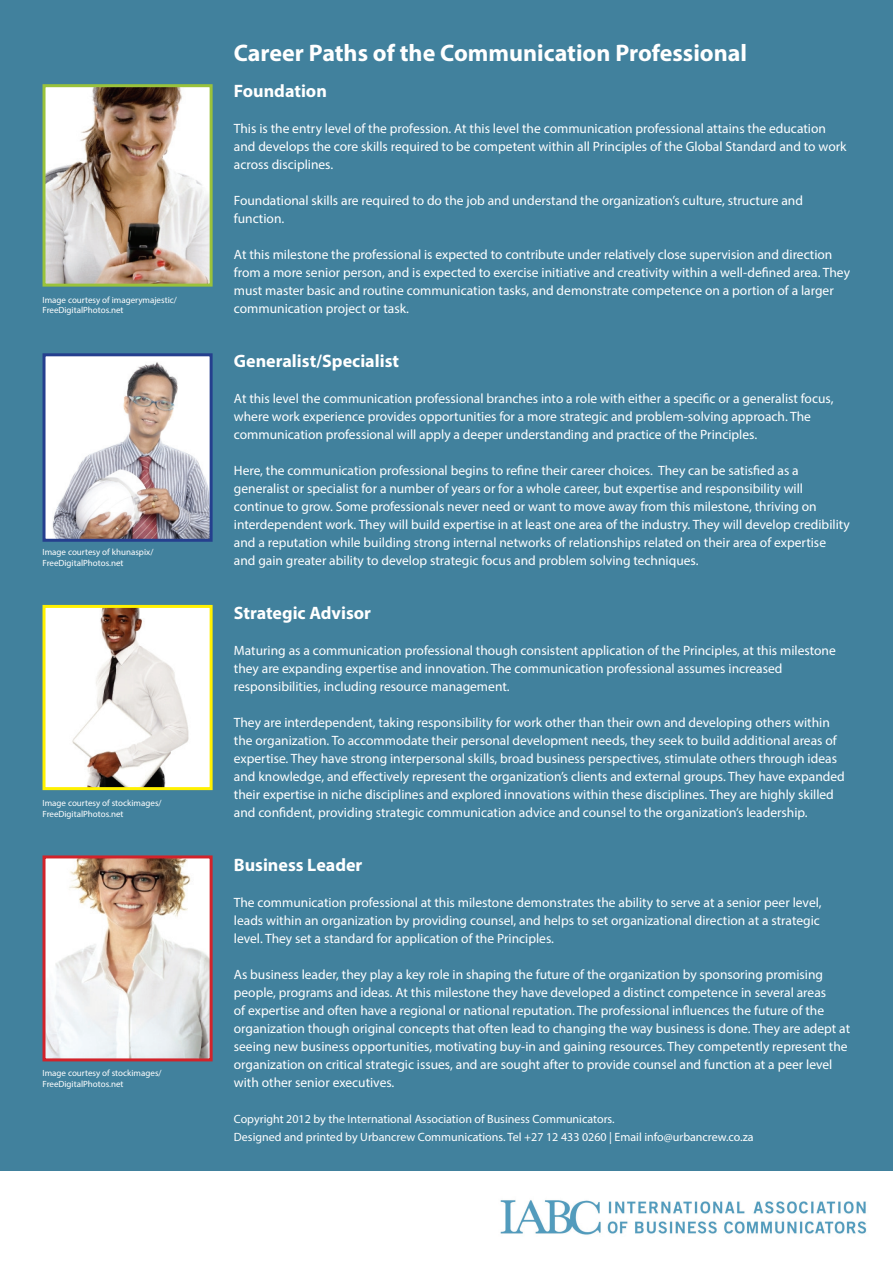
<style>
.page{position:relative;width:893px;height:1263px;background:#fff}
.page>*{position:absolute;margin:0;border:0;box-sizing:border-box;transform-origin:0 0}
.t1{font:700 24px "Myriad Pro";color:#fff}
.t2{font:700 18px "Myriad Pro";color:#fff}
.t3{font:13.5px/18px "Myriad Pro";color:#fff}
.t4{font:12px/18px "Myriad Pro";color:#fff}
.t5{font:9px/10.8px "Myriad Pro";color:#fff}
</style>
<div class="page">
<div style="left:0;top:0;width:893px;height:1171px;background:#41819d"></div>
<img style="left:500px;top:1200px;width:367px;height:35px">
<img style="left:47px;top:88px;width:162px;height:195px">
<div style="left:43px;top:84px;width:170px;height:203px;border:3px solid #9ac23b"></div>
<img style="left:47px;top:357px;width:162px;height:181px">
<div style="left:43px;top:353px;width:170px;height:189px;border:3px solid #253f8e"></div>
<img style="left:47px;top:609px;width:162px;height:177px">
<div style="left:43px;top:605px;width:170px;height:185px;border:3px solid #fff101"></div>
<img style="left:47px;top:859px;width:162px;height:198px">
<div style="left:43px;top:855px;width:170px;height:206px;border:3px solid #d1232a"></div>
<p class="t5" style="left:43px;top:294px;width:136px">Image courtesy of imagerymajestic/<br>FreeDigitalPhotos.net</p>
<p class="t5" style="left:43px;top:546px;width:112px">Image courtesy of khunaspix/<br>FreeDigitalPhotos.net</p>
<p class="t5" style="left:43px;top:798px;width:121px">Image courtesy of stockimages/<br>FreeDigitalPhotos.net</p>
<p class="t5" style="left:43px;top:1068px;width:121px">Image courtesy of stockimages/<br>FreeDigitalPhotos.net</p>
<h1 class="t1" style="left:234px;top:37px;width:515px">Career Paths of the Communication Professional</h1>
<h2 class="t2" style="left:234px;top:79px;width:95px">Foundation</h2>
<p class="t3" style="left:234px;top:119px;width:614px">This is the entry level of the profession. At this level the communication professional attains the education and develops the core skills required to be competent within all Principles of the Global Standard and to work across disciplines.</p>
<p class="t3" style="left:234px;top:191px;width:571px">Foundational skills are required to do the job and understand the organization’s culture, structure and function.</p>
<p class="t3" style="left:234px;top:245px;width:618px">At this milestone the professional is expected to contribute under relatively close supervision and direction from a more senior person, and is expected to exercise initiative and creativity within a well-defined area. They must master basic and routine communication tasks, and demonstrate competence on a portion of a larger communication project or task.</p>
<h2 class="t2" style="left:234px;top:349px;width:167px">Generalist/Specialist</h2>
<p class="t3" style="left:234px;top:389px;width:601px">At this level the communication professional branches into a role with either a specific or a generalist focus, where work experience provides opportunities for a more strategic and problem-solving approach. The communication professional will apply a deeper understanding and practice of the Principles.</p>
<p class="t3" style="left:234px;top:461px;width:617px">Here, the communication professional begins to refine their career choices. They can be satisfied as a generalist or specialist for a number of years or for a whole career, but expertise and responsibility will continue to grow. Some professionals never need or want to move away from this milestone, thriving on interdependent work. They will build expertise in at least one area of the industry. They will develop credibility and a reputation while building strong internal networks of relationships related on their area of expertise and gain greater ability to develop strategic focus and problem solving techniques.</p>
<h2 class="t2" style="left:234px;top:601px;width:139px">Strategic Advisor</h2>
<p class="t3" style="left:234px;top:641px;width:603px">Maturing as a communication professional though consistent application of the Principles, at this milestone they are expanding expertise and innovation. The communication professional assumes increased responsibilities, including resource management.</p>
<p class="t3" style="left:234px;top:713px;width:612px">They are interdependent, taking responsibility for work other than their own and developing others within the organization. To accommodate their personal development needs, they seek to build additional areas of expertise. They have strong interpersonal skills, broad business perspectives, stimulate others through ideas and knowledge, and effectively represent the organization’s clients and external groups. They have expanded their expertise in niche disciplines and explored innovations within these disciplines. They are highly skilled and confident, providing strategic communication advice and counsel to the organization’s leadership.</p>
<h2 class="t2" style="left:234px;top:853px;width:130px">Business Leader</h2>
<p class="t3" style="left:234px;top:893px;width:589px">The communication professional at this milestone demonstrates the ability to serve at a senior peer level, leads within an organization by providing counsel, and helps to set organizational direction at a strategic level. They set a standard for application of the Principles.</p>
<p class="t3" style="left:234px;top:965px;width:618px">As business leader, they play a key role in shaping the future of the organization by sponsoring promising people, programs and ideas. At this milestone they have developed a distinct competence in several areas<br>of expertise and often have a regional or national reputation. The professional influences the future of the organization though original concepts that often lead to changing the way business is done. They are adept at seeing new business opportunities, motivating buy-in and gaining resources. They competently represent the organization on critical strategic issues, and are sought after to provide counsel and function at a peer level with other senior executives.</p>
<p class="t4" style="left:234px;top:1109px;width:521px">Copyright 2012 by the International Association of Business Communicators.<br>Designed and printed by Urbancrew Communications. Tel +27 12 433 0260 | Email info@urbancrew.co.za</p>
</div>
